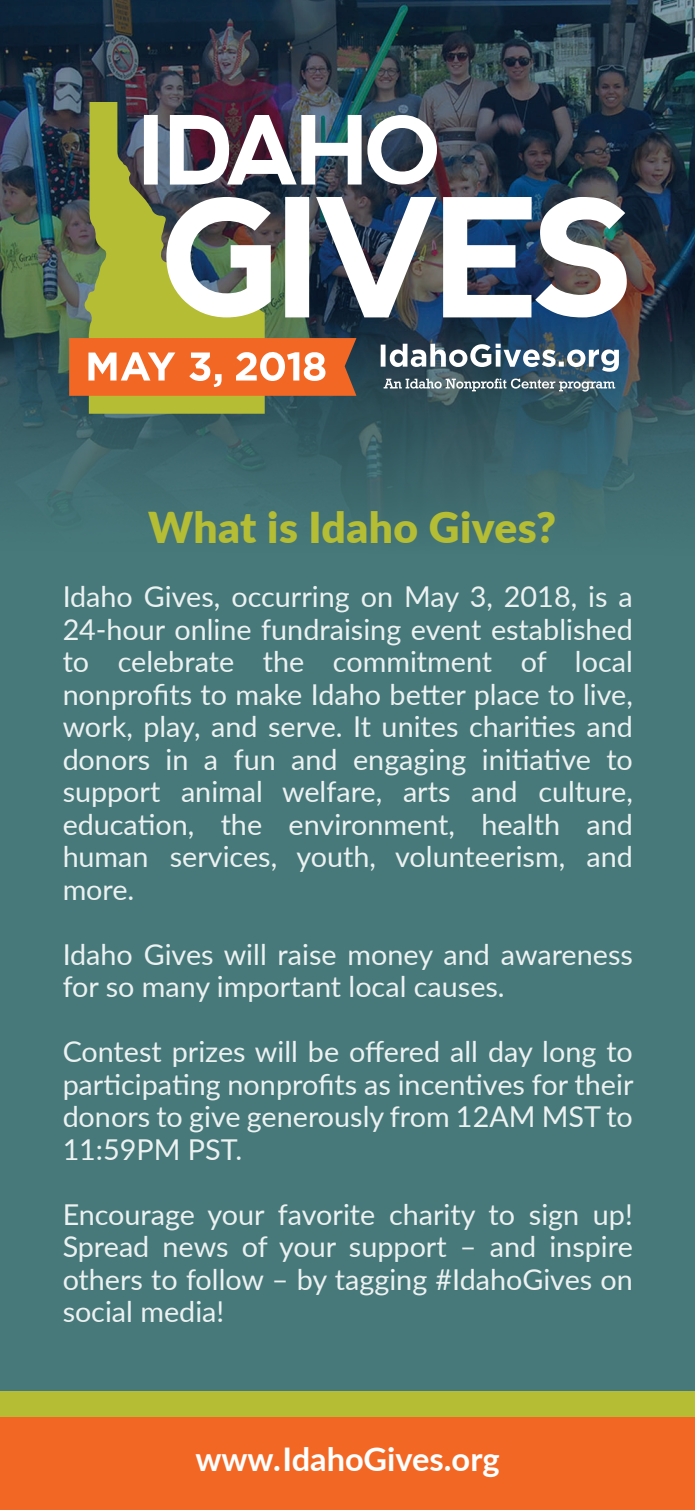
<style>
.page{position:relative;width:695px;height:1510px;background:#fff}
.page>*{position:absolute;margin:0;border:0;box-sizing:border-box;transform-origin:0 0}
.t1{font:900 42.5px "Lato";letter-spacing:.01em;color:#b5bd34}
.t2{font:700 32.5px "Lato";color:#fff}
.t3{font:28.75px/32.5px "Lato";color:#fff;text-align:justify}
</style>
<div class="page">
<div style="left:0;top:1410px;width:694px;height:99px;background:#f36724"></div>
<div style="left:0;top:0;width:694px;height:1410px;background:#47797a"></div>
<img style="left:0;top:0;width:694px;height:292px">
<svg style="left:0;top:292px;width:694px;height:230px"></svg>
<div style="left:0;top:1391px;width:694px;height:25px;background:#b5bd34"></div>
<svg style="left:83px;top:102px;width:182px;height:312px;fill:#b5bd34"></svg>
<img style="left:144px;top:115px;width:482px;height:203px">
<svg style="left:380px;top:344px;width:238px;height:47px"></svg>
<svg style="left:69px;top:338px;width:287px;height:58px"></svg>
<h1 class="t1" style="left:148px;top:496px;width:409px">What is Idaho Gives?</h1>
<p class="t3" style="left:62px;top:579px;width:571px">Idaho Gives, occurring on May 3, 2018, is a 24-hour online fundraising event established to celebrate the commitment of local nonprofits to make Idaho better place to live, work, play, and serve. It unites charities and donors in a fun and engaging initiative to support animal welfare, arts and culture, education, the environment, health and human services, youth, volunteerism, and more.</p>
<p class="t3" style="left:62px;top:936px;width:572px">Idaho Gives will raise money and awareness for so many important local causes.</p>
<p class="t3" style="left:62px;top:1034px;width:572px">Contest prizes will be offered all day long to participating nonprofits as incentives for their donors to give generously from 12AM MST to 11:59PM PST.</p>
<p class="t3" style="left:62px;top:1196px;width:571px">Encourage your favorite charity to sign up!<br>Spread news of your support – and inspire others to follow – by tagging #IdahoGives on social media!</p>
<p class="t2" style="left:195px;top:1435px;width:306px">www.IdahoGives.org</p>
</div>
